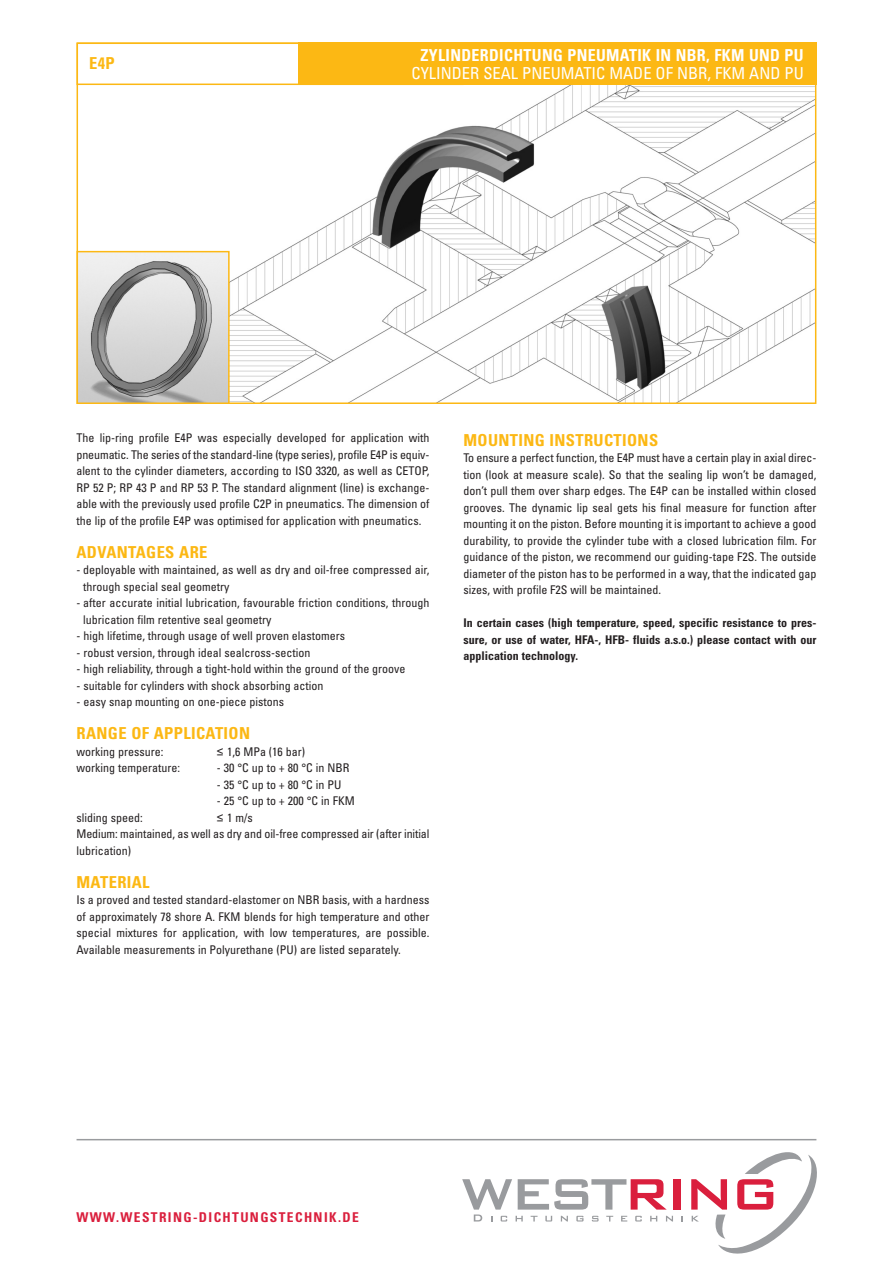
<style>
.page{position:relative;width:893px;height:1263px;background:#fff}
.page>*{position:absolute;margin:0;border:0;box-sizing:border-box;transform-origin:0 0}
.t1{font:700 condensed 16.5px "Univers";letter-spacing:.02em;color:#fcb814}
.t2{font:700 condensed 16.5px "Univers";letter-spacing:.02em;color:#fff}
.t3{font:condensed 16.5px "Univers";color:#fff}
.t4{font:700 condensed 13.5px "Univers";letter-spacing:.1em;color:#da1f3d}
.t5{font:condensed 12px/16.5px "Univers";color:#231f20}
.t6{font:700 condensed 12px/16.5px "Univers";color:#231f20;text-align:justify}
.s1{font-family:"Arial";font-stretch:normal}
</style>
<div class="page">
<img style="left:80px;top:85px;width:733px;height:145px">
<div style="left:673px;top:1179px;width:7px;height:30px;background:#da1f3d"></div>
<svg style="left:462px;top:1179px;width:211px;height:42px"></svg>
<svg style="left:691px;top:1152px;width:126px;height:101px"></svg>
<hr style="left:77px;top:1139px;width:739px;height:1px;background:#999b9e">
<div style="left:77px;top:43px;width:386px;height:42px;border:2px solid #fcb814"></div>
<div style="left:298px;top:43px;width:518px;height:42px;background:#fcb814"></div>
<img style="left:76px;top:230px;width:741px;height:174px">
<h1 class="t1" style="left:89px;top:57px;width:27px">E4P</h1>
<h1 class="t2" style="left:421px;top:49px;width:385px">ZYLINDERDICHTUNG PNEUMATIK IN NBR, FKM UND PU</h1>
<h1 class="t3" style="left:412px;top:67px;width:394px">CYLINDER SEAL PNEUMATIC MADE OF NBR, FKM AND PU</h1>
<p class="t5" style="left:77px;top:431px;width:354px;text-align:justify">The lip-ring profile E4P was especially developed for application with pneumatic. The series of the standard-line (type series), profile E4P is equiv&shy;alent to the cylinder diameters, according to ISO 3320, as well as CETOP, RP 52 P; RP 43 P and RP 53 P. The standard alignment (line) is exchange&shy;able with the previously used profile C2P in pneumatics. The dimension of the lip of the profile E4P was optimised for application with pneumatics.</p>
<h1 class="t1" style="left:77px;top:546px;width:132px">ADVANTAGES ARE</h1>
<p class="t5" style="left:83px;top:563px;width:348px;text-indent:-7px">- deployable with maintained, as well as dry and oil-free compressed air, through special seal geometry</p>
<p class="t5" style="left:83px;top:596px;width:348px;text-indent:-7px">- after accurate initial lubrication, favourable friction conditions, through lubrication film retentive seal geometry</p>
<p class="t5" style="left:77px;top:629px;width:270px">- high lifetime, through usage of well proven elastomers</p>
<p class="t5" style="left:77px;top:645px;width:235px">- robust version, through ideal sealcross-section</p>
<p class="t5" style="left:77px;top:662px;width:331px">- high reliability, through a tight-hold within the ground of the groove</p>
<p class="t5" style="left:77px;top:678px;width:249px">- suitable for cylinders with shock absorbing action</p>
<p class="t5" style="left:77px;top:695px;width:209px">- easy snap mounting on one-piece pistons</p>
<h1 class="t1" style="left:77px;top:727px;width:175px">RANGE OF APPLICATION</h1>
<p class="t5" style="left:77px;top:744px;width:88px">working pressure:</p>
<p class="t5" style="left:217px;top:744px;width:90px"><span class="s1">≤</span> 1,6 MPa (16 bar)</p>
<p class="t5" style="left:77px;top:761px;width:105px">working temperature:</p>
<p class="t5" style="left:217px;top:761px;width:134px">- 30 °C up to + 80 °C in NBR -35°Cupto+80°CinPU</p>
<p class="t5" style="left:217px;top:794px;width:139px">- 25 °C up to + 200 °C in FKM</p>
<p class="t5" style="left:77px;top:810px;width:68px">sliding speed:</p>
<p class="t5" style="left:77px;top:810px;width:354px;text-indent:140px"><span class="s1">≤</span> 1 m/s<br>Medium: maintained, as well as dry and oil-free compressed air (after initial lubrication)</p>
<h1 class="t1" style="left:77px;top:876px;width:75px">MATERIAL</h1>
<p class="t5" style="left:77px;top:893px;width:354px;text-align:justify">Is a proved and tested standard-elastomer on NBR basis, with a hardness of approximately 78 shore A. FKM blends for high temperature and other special mixtures for application, with low temperatures, are possible.<br>Available measurements in Polyurethane (PU) are listed separately.</p>
<h1 class="t1" style="left:463px;top:434px;width:196px">MOUNTING INSTRUCTIONS</h1>
<p class="t5" style="left:463px;top:451px;width:354px;text-align:justify">To ensure a perfect function, the E4P must have a certain play in axial direc&shy;tion (look at measure scale). So that the sealing lip won’t be damaged, don’t pull them over sharp edges. The E4P can be installed within closed grooves. The dynamic lip seal gets his final measure for function after mounting it on the piston. Before mounting it is important to achieve a good durability, to provide the cylinder tube with a closed lubrication film. For guidance of the piston, we recommend our guiding-tape F2S. The outside diameter of the piston has to be performed in a way, that the indicated gap sizes, with profile F2S will be maintained.</p>
<p class="t6" style="left:463px;top:616px;width:354px">In certain cases (high temperature, speed, specific resistance to pres&shy;sure, or use of water, HFA-, HFB- fluids a.s.o.) please contact with our application technology.</p>
<p class="t4" style="left:77px;top:1213px;width:284px">WWW.WESTRING-DICHTUNGSTECHNIK.DE</p>
</div>
